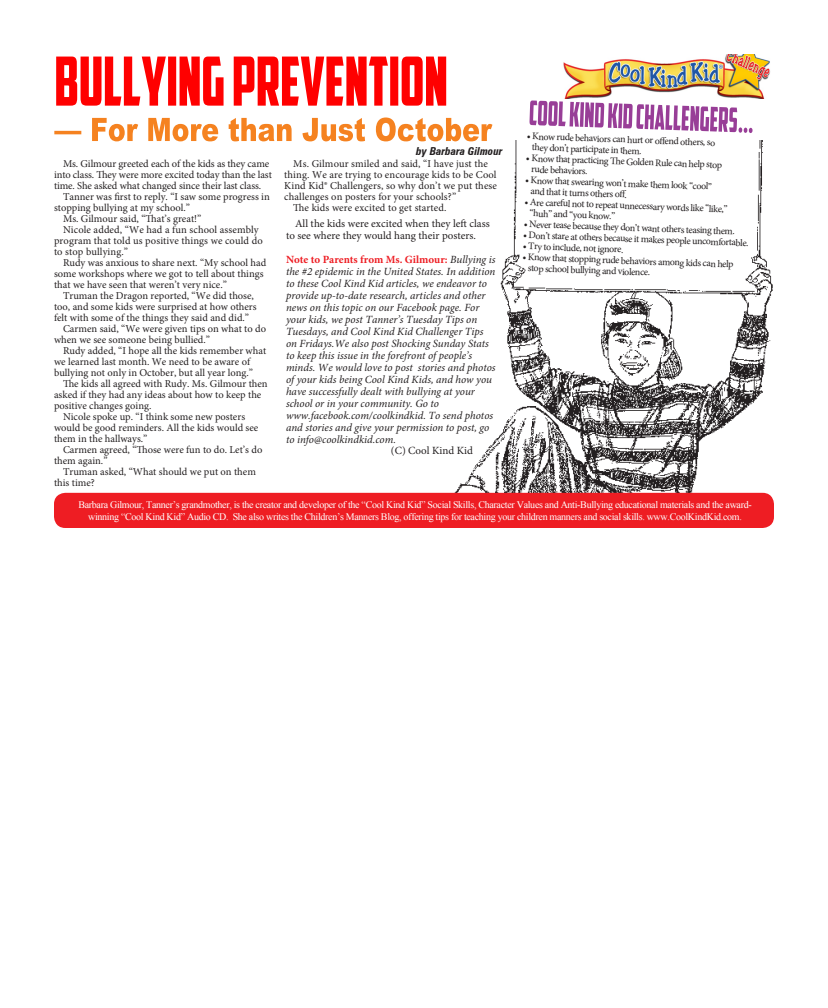
<style>
.page{position:relative;width:828px;height:1008px;background:#fff}
.page>*{position:absolute;margin:0;border:0;box-sizing:border-box;transform-origin:0 0}
.t1{font:italic 11px/12px "Minion Pro";color:#231f20}
.t2{font:11px/12px "Minion Pro";color:#231f20}
.t3{font:11px "Zurich Bold Condensed Italic BT";color:#231f20}
.t4{font:10.5px/11px "Minion Pro";color:#231f20}
.t5{font:10px "Minion Pro";color:#231f20}
.CONTENT{font:10px/12px "Times New Roman";letter-spacing:-.03em;color:#fff;text-align:center}
.s1{font-weight:700;font-style:normal;color:#ee1d23}
</style>
<div class="page">
<img style="left:405px;top:140px;width:368px;height:352px">
<svg style="left:54px;top:118px;width:438px;height:23px"></svg>
<svg style="left:56px;top:57px;width:390px;height:49px"></svg>
<img style="left:563px;top:55px;width:207px;height:44px">
<svg style="left:529px;top:100px;width:224px;height:33px"></svg>
<div style="left:54px;top:493px;width:720px;height:35px;background:#ee1d23;border-radius:11px"></div>
<p class="t4" style="left:54px;top:159px;width:219px;text-indent:9px">Ms. Gilmour greeted each of the kids as they came into class. They were more excited today than the last time. She asked what changed since their last class.</p>
<p class="t4" style="left:54px;top:192px;width:217px;text-indent:9px">Tanner was first to reply. “I saw some progress in stopping bullying at my school.”</p>
<p class="t4" style="left:63px;top:214px;width:140px">Ms. Gilmour said, “That’s great!”</p>
<p class="t4" style="left:54px;top:225px;width:210px;text-indent:9px">Nicole added, “We had a fun school assembly program that told us positive things we could do to stop bullying.”</p>
<p class="t4" style="left:54px;top:258px;width:214px;text-indent:9px">Rudy was anxious to share next. “My school had some workshops where we got to tell about things that we have seen that weren’t very nice.”</p>
<p class="t4" style="left:54px;top:291px;width:204px;text-indent:9px">Truman the Dragon reported, “We did those, too, and some kids were surprised at how others felt with some of the things they said and did.”</p>
<p class="t4" style="left:54px;top:324px;width:214px;text-indent:9px">Carmen said, “We were given tips on what to do when we see someone being bullied.”</p>
<p class="t4" style="left:54px;top:346px;width:214px;text-indent:9px">Rudy added, “I hope all the kids remember what we learned last month. We need to be aware of bullying not only in October, but all year long.”</p>
<p class="t4" style="left:54px;top:379px;width:215px;text-indent:9px">The kids all agreed with Rudy. Ms. Gilmour then asked if they had any ideas about how to keep the positive changes going.</p>
<p class="t4" style="left:54px;top:412px;width:206px;text-indent:9px">Nicole spoke up. “I think some new posters would be good reminders. All the kids would see them in the hallways.”</p>
<p class="t4" style="left:54px;top:445px;width:210px;text-indent:9px">Carmen agreed, “Those were fun to do. Let’s do them again.”</p>
<p class="t4" style="left:54px;top:467px;width:203px;text-indent:9px">Truman asked, “What should we put on them this time?</p>
<p class="t3" style="left:416px;top:145px;width:88px">by Barbara Gilmour</p>
<p class="t4" style="left:284px;top:159px;width:214px;text-indent:9px">Ms. Gilmour smiled and said, “I have just the thing. We are trying to encourage kids to be Cool Kind Kid® Challengers, so why don’t we put these challenges on posters for your schools?”</p>
<p class="t4" style="left:293px;top:203px;width:155px">The kids were excited to get started.</p>
<p class="t2" style="left:286px;top:217px;width:205px;text-indent:9px">All the kids were excited when they left class to see where they would hang their posters.</p>
<p class="t1" style="left:286px;top:253px;width:211px"><span class="s1">Note to Parents from Ms. Gilmour:</span> Bullying is the #2 epidemic in the United States. In addition to these Cool Kind Kid articles, we endeavor to provide up-to-date research, articles and other news on this topic on our Facebook page. For your kids, we post Tanner’s Tuesday Tips on Tuesdays, and Cool Kind Kid Challenger Tips on Fridays.We also post Shocking Sunday Stats to keep this issue in the forefront of people’s minds. We would love to post stories and photos of your kids being Cool Kind Kids, and how you have successfully dealt with bullying at your school or in your community. Go to www.facebook.com/coolkindkid. To send photos and stories and give your permission to post, go to info@coolkindkid.com.</p>
<p class="t2" style="left:391px;top:445px;width:84px">(C) Cool Kind Kid</p>
<p class="t5" style="left:527px;top:129px;width:190px;rotate:2deg">• Know rude behaviors can hurt or off end others, so</p>
<p class="t5" style="left:532px;top:140px;width:111px;rotate:2deg">they don’t participate in them.</p>
<p class="t5" style="left:526px;top:151px;width:198px;rotate:2deg">• Know that practicing Th e Golden Rule can help stop</p>
<p class="t5" style="left:532px;top:162px;width:58px;rotate:2deg">rude behaviors.</p>
<p class="t5" style="left:526px;top:173px;width:188px;rotate:2deg">• Know that swearing won’t make them look “cool”</p>
<p class="t5" style="left:531px;top:184px;width:98px;rotate:2deg">and that it turns others off .</p>
<p class="t5" style="left:525px;top:195px;width:205px;rotate:2deg">• Are careful not to repeat unnecessary words like “like,”</p>
<p class="t5" style="left:530px;top:206px;width:87px;rotate:2deg">“huh” and “you know.”</p>
<p class="t5" style="left:524px;top:217px;width:213px;rotate:2deg">• Never tease because they don’t want others teasing them.</p>
<p class="t5" style="left:524px;top:228px;width:227px;rotate:2deg">• Don’t stare at others because it makes people uncomfortable.</p>
<p class="t5" style="left:523px;top:239px;width:102px;rotate:2deg">• Try to include, not ignore.</p>
<p class="t5" style="left:523px;top:250px;width:213px;rotate:2deg">• Know that stopping rude behaviors among kids can help</p>
<p class="t5" style="left:528px;top:261px;width:124px;rotate:2deg">stop school bullying and violence.</p>
<p class="CONTENT" style="left:78px;top:498px;width:675px">Barbara Gilmour, Tanner’s grandmother, is the creator and developer of the “Cool Kind Kid” Social Skills, Character Values and Anti-Bullying educational materials and the award&shy;winning “Cool Kind Kid” Audio CD. She also writes the Children’s Manners Blog, offering tips for teaching your children manners and social skills. www.CoolKindKid.com.</p>
</div>
